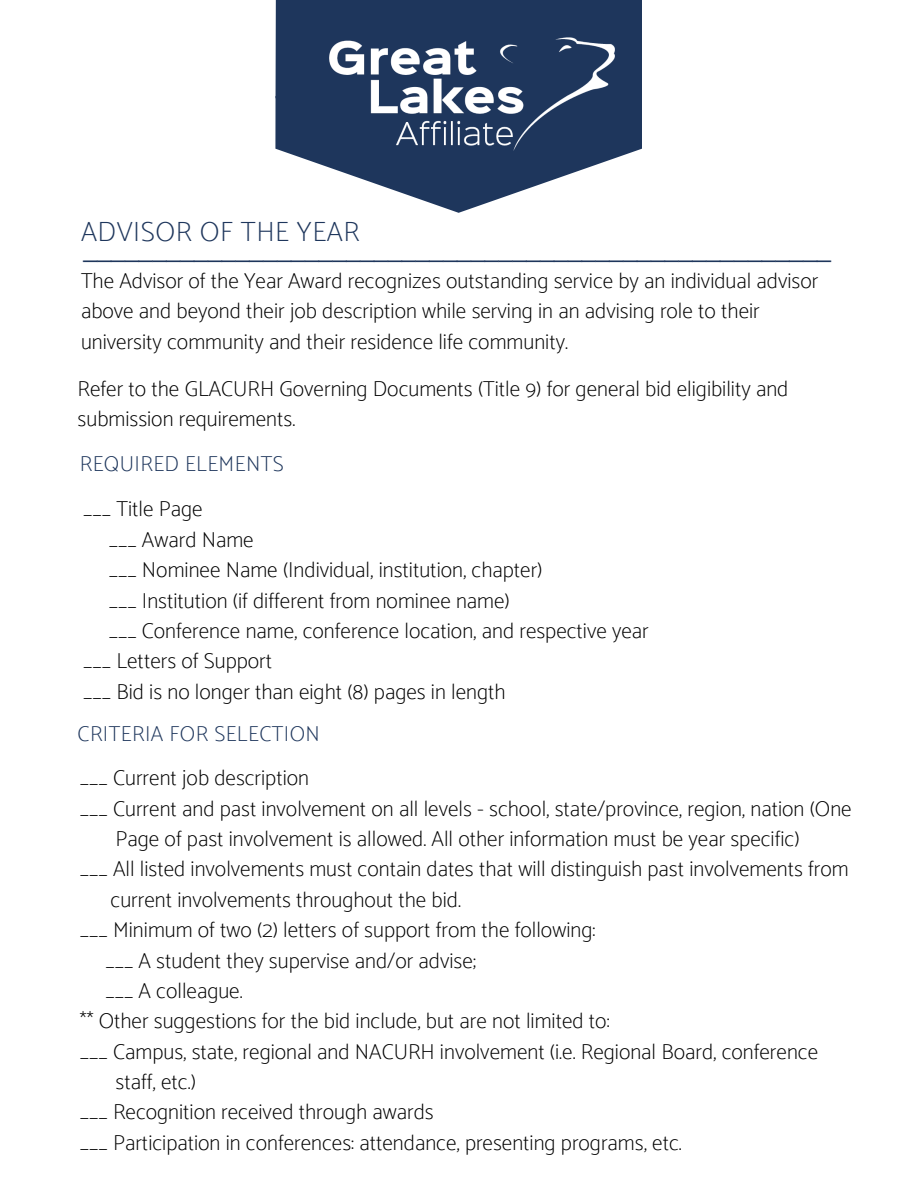
<style>
.page{position:relative;width:918px;height:1188px;background:#fff}
.page>*{position:absolute;margin:0;border:0;box-sizing:border-box;transform-origin:0 0}
.t1{font:100 28.05px "Catamaran";letter-spacing:.02em;color:#1e365c}
.t2{font:24.9px "Arimo";color:#1e365c}
.t3{font:100 21.75px/30.3px "Catamaran";color:#000}
.t4{font:100 21.75px "Catamaran";letter-spacing:.02em;color:#1e365c}
</style>
<div class="page">
<svg style="left:275px;top:96px;width:366px;height:117px"></svg>
<div style="left:276px;top:0;width:365px;height:98px;background:#1e365c"></div>
<img style="left:327px;top:37px;width:287px;height:116px">
<p class="t1" style="left:81px;top:215px;width:280px">ADVISOR OF THE YEAR</p>
<p class="t2" style="left:84px;top:234px;width:749px">______________________________________________________</p>
<p class="t3" style="left:81px;top:265px;width:739px">The Advisor of the Year Award recognizes outstanding service by an individual advisor above and beyond their job description while serving in an advising role to their university community and their residence life community.</p>
<p class="t3" style="left:78px;top:373px;width:712px">Refer to the GLACURH Governing Documents (Title 9) for general bid eligibility and submission requirements.</p>
<p class="t4" style="left:80px;top:451px;width:205px">REQUIRED ELEMENTS</p>
<p class="t3" style="left:83px;top:494px;width:121px">___ Title Page</p>
<p class="t3" style="left:109px;top:524px;width:147px">___ Award Name</p>
<p class="t3" style="left:109px;top:554px;width:435px">___ Nominee Name (Individual, institution, chapter)</p>
<p class="t3" style="left:109px;top:585px;width:403px">___ Institution (if different from nominee name)</p>
<p class="t3" style="left:109px;top:615px;width:542px">___ Conference name, conference location, and respective year</p>
<p class="t3" style="left:83px;top:646px;width:190px">___ Letters of Support</p>
<p class="t3" style="left:83px;top:676px;width:424px">___ Bid is no longer than eight (8) pages in length</p>
<p class="t4" style="left:78px;top:721px;width:244px">CRITERIA FOR SELECTION</p>
<p class="t3" style="left:80px;top:763px;width:231px">___ Current job description</p>
<p class="t3" style="left:80px;top:793px;width:773px">___ Current and past involvement on all levels - school, state/province, region, nation (One</p>
<p class="t3" style="left:116px;top:823px;width:686px">Page of past involvement is allowed. All other information must be year specific)</p>
<p class="t3" style="left:80px;top:854px;width:770px">___ All listed involvements must contain dates that will distinguish past involvements from</p>
<p class="t3" style="left:111px;top:884px;width:352px">current involvements throughout the bid.</p>
<p class="t3" style="left:80px;top:914px;width:517px">___ Minimum of two (2) letters of support from the following:</p>
<p class="t3" style="left:105px;top:945px;width:372px">___ A student they supervise and/or advise;</p>
<p class="t3" style="left:105px;top:975px;width:139px">___ A colleague.</p>
<p class="t3" style="left:80px;top:1006px;width:531px">** Other suggestions for the bid include, but are not limited to:</p>
<p class="t3" style="left:80px;top:1036px;width:740px">___ Campus, state, regional and NACURH involvement (i.e. Regional Board, conference</p>
<p class="t3" style="left:116px;top:1066px;width:82px">staff, etc.)</p>
<p class="t3" style="left:80px;top:1097px;width:355px">___ Recognition received through awards</p>
<p class="t3" style="left:80px;top:1127px;width:603px">___ Participation in conferences: attendance, presenting programs, etc.</p>
</div>
